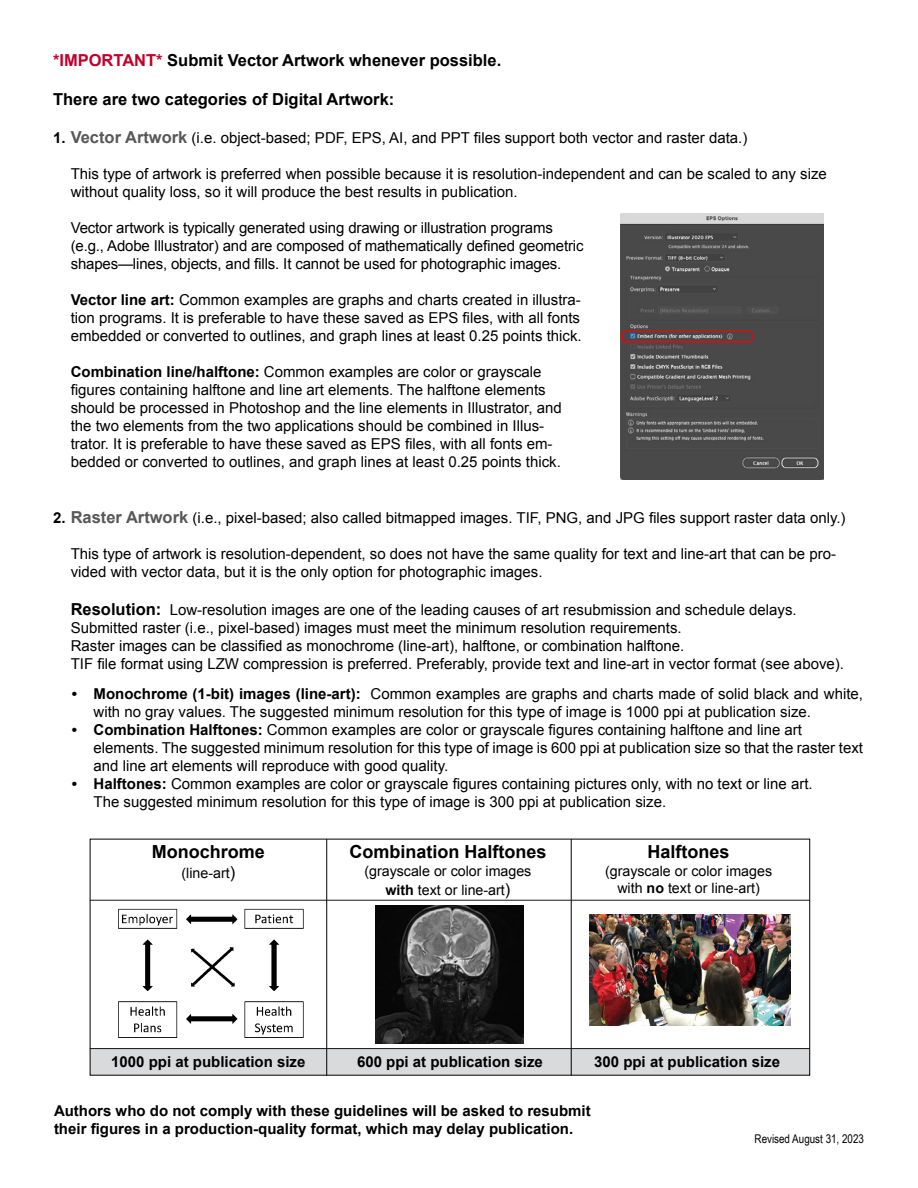
<style>
.page{position:relative;width:918px;height:1188px;background:#fff}
.page>*{position:absolute;margin:0;border:0;box-sizing:border-box;transform-origin:0 0}
.t1{font:700 18px "Arial";color:#000}
.t2{font:700 16.5px "Arial";color:#000}
.t3{font:15px/18px "Arial";color:#000}
.t4{font:700 15px/18px "Arial";color:#000}
.t5{font:14.25px/19.8px "Arial";color:#000;text-align:center}
.t6{font:12px "Arial Narrow";color:#000}
.s1{color:#c1002b}
.s2{font-weight:700}
.s3{font-weight:700;font-size:16.5px;color:#58585a}
.s4{font-weight:700;font-size:16.5px}
.s5{font-size:16.5px}
</style>
<div class="page">
<div style="left:565px;top:1049px;width:244px;height:26px;background:#d9dadb"></div>
<div style="left:327px;top:1049px;width:246px;height:26px;background:#d9dadb"></div>
<div style="left:90px;top:1049px;width:237px;height:26px;background:#d9dadb"></div>
<hr style="left:326px;top:839px;width:1px;height:237px;background:#000">
<hr style="left:571px;top:839px;width:1px;height:237px;background:#000">
<hr style="left:90px;top:900px;width:720px;height:1px;background:#1a171b">
<hr style="left:90px;top:1048px;width:720px;height:1px;background:#1a171b">
<img style="left:118px;top:908px;width:186px;height:130px">
<img style="left:376px;top:906px;width:147px;height:137px">
<img style="left:589px;top:915px;width:202px;height:111px">
<img style="left:621px;top:214px;width:203px;height:265px">
<p class="t2" style="left:53px;top:49px;width:450px"><span class="s1">*IMPORTANT*</span> Submit Vector Artwork whenever possible.</p>
<p class="t2" style="left:53px;top:89px;width:343px">There are two categories of Digital Artwork:</p>
<p class="t3" style="left:53px;top:129px;width:696px"><span class="s2">1.</span> <span class="s3">Vector Artwork</span> (i.e. object-based; PDF, EPS, AI, and PPT files support both vector and raster data.)</p>
<p class="t3" style="left:71px;top:165px;width:758px">This type of artwork is preferred when possible because it is resolution-independent and can be scaled to any size without quality loss, so it will produce the best results in publication.</p>
<p class="t3" style="left:71px;top:219px;width:514px">Vector artwork is typically generated using drawing or illustration programs (e.g., Adobe Illustrator) and are composed of mathematically defined geometric shapes—lines, objects, and fills. It cannot be used for photographic images.</p>
<p class="t3" style="left:71px;top:291px;width:513px;text-align:justify"><span class="s2">Vector line art:</span> Common examples are graphs and charts created in illustra&shy;tion programs. It is preferable to have these saved as EPS files, with all fonts embedded or converted to outlines, and graph lines at least 0.25 points thick.</p>
<p class="t3" style="left:71px;top:363px;width:493px"><span class="s2">Combination line/halftone:</span> Common examples are color or grayscale figures containing halftone and line art elements. The halftone elements should be processed in Photoshop and the line elements in Illustrator, and the two elements from the two applications should be combined in Illus&shy;trator. It is preferable to have these saved as EPS files, with all fonts em&shy;bedded or converted to outlines, and graph lines at least 0.25 points thick.</p>
<p class="t3" style="left:53px;top:509px;width:794px"><span class="s2">2.</span> <span class="s3">Raster Artwork</span> (i.e., pixel-based; also called bitmapped images. TIF, PNG, and JPG files support raster data only.)</p>
<p class="t3" style="left:71px;top:545px;width:767px">This type of artwork is resolution-dependent, so does not have the same quality for text and line-art that can be pro&shy;vided with vector data, but it is the only option for photographic images.</p>
<p class="t3" style="left:71px;top:601px;width:775px"><span class="s4">Resolution:</span> Low-resolution images are one of the leading causes of art resubmission and schedule delays.<br>Submitted raster (i.e., pixel-based) images must meet the minimum resolution requirements.<br>Raster images can be classified as monochrome (line-art), halftone, or combination halftone.<br>TIF file format using LZW compression is preferred. Preferably, provide text and line-art in vector format (see above).</p>
<p class="t3" style="left:94px;top:685px;width:771px;text-indent:-22px"><span class="s2">• Monochrome (1-bit) images (line-art):</span> Common examples are graphs and charts made of solid black and white, with no gray values. The suggested minimum resolution for this type of image is 1000 ppi at publication size.</p>
<p class="t3" style="left:94px;top:721px;width:771px;text-indent:-22px"><span class="s2">• Combination Halftones:</span> Common examples are color or grayscale figures containing halftone and line art elements. The suggested minimum resolution for this type of image is 600 ppi at publication size so that the raster text and line art elements will reproduce with good quality.</p>
<p class="t3" style="left:94px;top:775px;width:721px;text-indent:-22px"><span class="s2">• Halftones:</span> Common examples are color or grayscale figures containing pictures only, with no text or line art.<br>The suggested minimum resolution for this type of image is 300 ppi at publication size.</p>
<p class="t1" style="left:152px;top:840px;width:115px">Monochrome</p>
<p class="t5" style="left:181px;top:863px;width:55px">(line-art<span class="s5">)</span></p>
<p class="t1" style="left:349px;top:840px;width:199px">Combination Halftones</p>
<p class="t5" style="left:364px;top:861px;width:169px">(grayscale or color images <span class="s2">with</span> text or line-art<span class="s5">)</span></p>
<p class="t1" style="left:648px;top:840px;width:84px">Halftones</p>
<p class="t5" style="left:605px;top:862px;width:169px;line-height:17.1px">(grayscale or color images with <span class="s2">no</span> text or line-art)</p>
<p class="t4" style="left:111px;top:1054px;width:196px">1000 ppi at publication size</p>
<p class="t4" style="left:357px;top:1054px;width:187px">600 ppi at publication size</p>
<p class="t4" style="left:594px;top:1054px;width:187px">300 ppi at publication size</p>
<p class="t4" style="left:54px;top:1102px;width:538px">Authors who do not comply with these guidelines will be asked to resubmit their figures in a production-quality format, which may delay publication.</p>
<p class="t6" style="left:755px;top:1130px;width:111px">Revised August 31, 2023</p>
</div>
